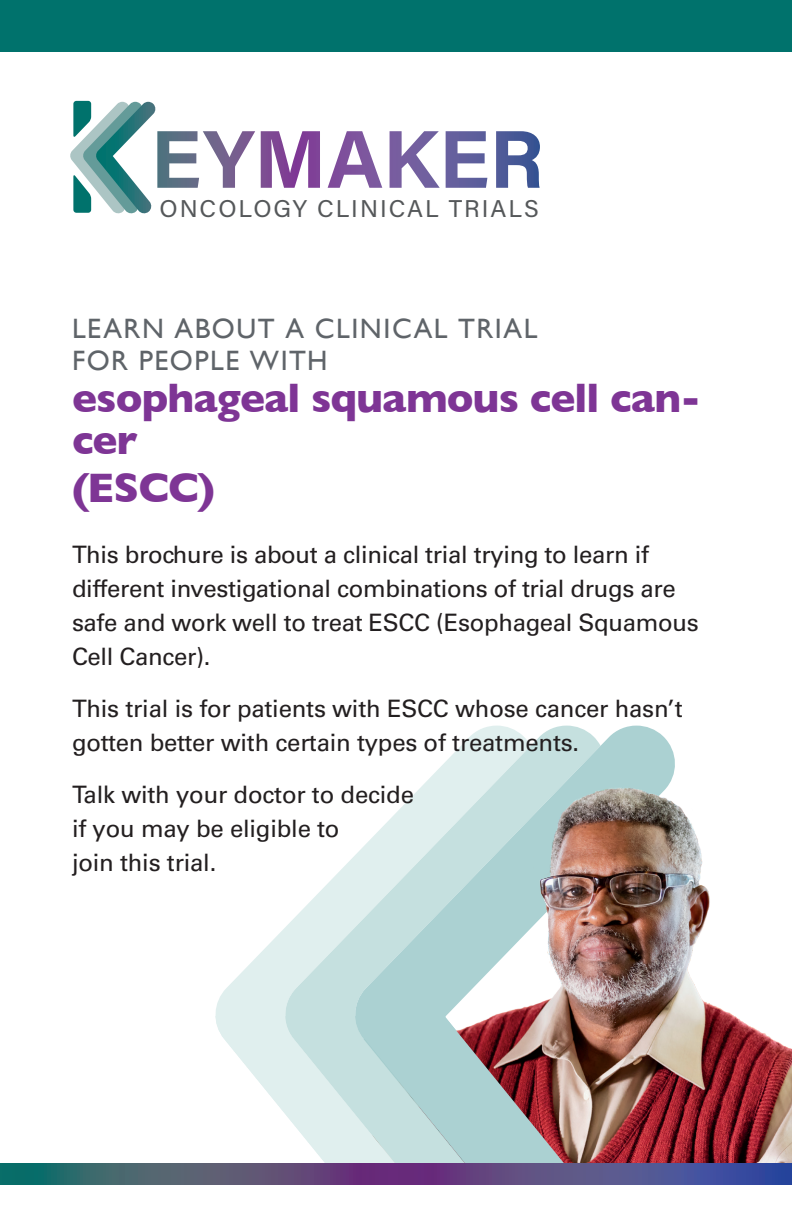
<style>
.page{position:relative;width:792px;height:1224px;background:#fff}
.page>*{position:absolute;margin:0;border:0;box-sizing:border-box;transform-origin:0 0}
.t1{font:700 42px/42px "Gill Sans";letter-spacing:-.02em;color:#7e3595}
.t2{font:28px/32px "Gill Sans";letter-spacing:.055em;color:#5f6469}
.t3{font:24.2px "Acumin Pro";letter-spacing:.08em;color:#55585a}
.t4{font:24px/34px "Univers LT Std";letter-spacing:-.015em;color:#231f20}
</style>
<div class="page">
<svg style="left:215px;top:929px;width:69px;height:88px;fill:#e0efee"></svg>
<svg style="left:284px;top:859px;width:68px;height:81px;fill:#e0efee"></svg>
<svg style="left:352px;top:726px;width:323px;height:214px"></svg>
<img style="left:373px;top:760px;width:419px;height:404px">
<svg style="left:212px;top:1017px;width:72px;height:147px"></svg>
<svg style="left:531px;top:1017px;width:148px;height:147px;background:#9b625b"></svg>
<svg style="left:284px;top:940px;width:247px;height:224px;background:#bfd1d2"></svg>
<div style="left:0;top:0;width:792px;height:52px;background:#00726c"></div>
<svg style="left:0;top:1164px;width:792px;height:21px;background:#50517f"></svg>
<svg style="left:261px;top:131px;width:59px;height:57px"></svg>
<svg style="left:328px;top:131px;width:54px;height:57px"></svg>
<svg style="left:390px;top:131px;width:50px;height:57px"></svg>
<svg style="left:446px;top:131px;width:41px;height:57px"></svg>
<svg style="left:496px;top:131px;width:44px;height:57px"></svg>
<svg style="left:70px;top:101px;width:185px;height:113px"></svg>
<p class="t3" style="left:160px;top:192px;width:381px">ONCOLOGY CLINICAL TRIALS</p>
<p class="t2" style="left:72px;top:312px;width:467px">LEARN ABOUT A CLINICAL TRIAL<br>FOR PEOPLE WITH</p>
<h1 class="t1" style="left:72px;top:376px;width:631px">esophageal squamous cell can&shy;cer</h1>
<h1 class="t1" style="left:72px;top:466px;width:144px">(ESCC)</h1>
<p class="t4" style="left:72px;top:537px;width:628px">This brochure is about a clinical trial trying to learn if different investigational combinations of trial drugs are safe and work well to treat ESCC (Esophageal Squamous Cell Cancer).</p>
<p class="t4" style="left:72px;top:691px;width:612px">This trial is for patients with ESCC whose cancer hasn’t gotten better with certain types of treatments.</p>
<p class="t4" style="left:72px;top:777px;width:344px">Talk with your doctor to decide if you may be eligible to<br>join this trial.</p>
</div>
